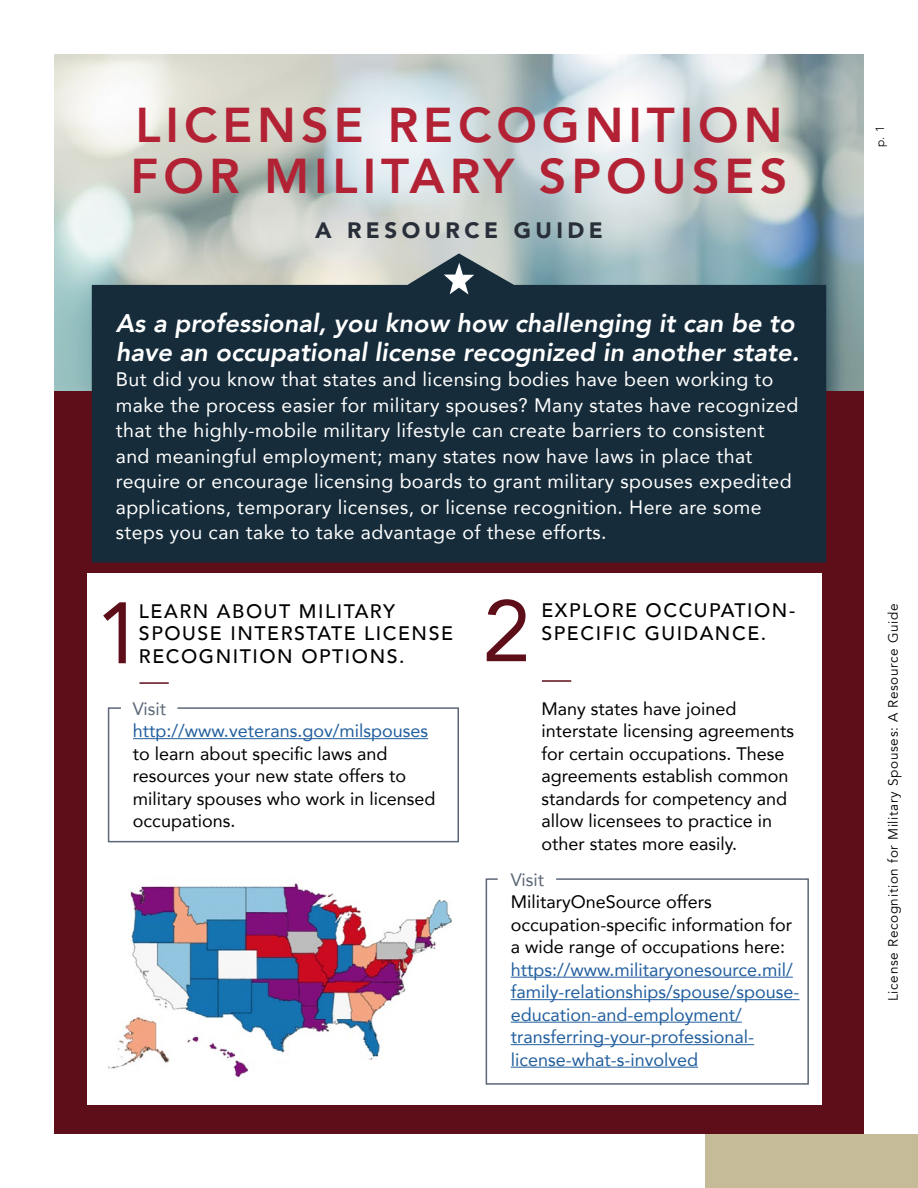
<style>
.page{position:relative;width:918px;height:1188px;background:#fff}
.page>*{position:absolute;margin:0;border:0;box-sizing:border-box;transform-origin:0 0}
.t1{font:86.1px "Avenir";color:#5e0e19}
.t2{font:800 48.75px/51.4px "Avenir";letter-spacing:.1em;color:#b22234}
.t3{font:italic 800 25.5px/28.5px "Avenir";color:#fff}
.t4{font:900 22.35px "Avenir";letter-spacing:.2em;color:#282f39}
.t5{font:19.5px/25.5px "Avenir";letter-spacing:.02em;color:#fff}
.t6{font:500 19.5px/22.5px "Avenir";letter-spacing:.08em;color:#000}
.t7{font:18px/22.5px "Avenir";color:#000}
.t8{font:18px/22.5px "Avenir";color:#215e9e}
.t9{font:13.5px "Avenir";letter-spacing:.05em;color:#000}
.t10{font:300 12px "Avenir";color:#000}
.s1{color:#5c6878}
.s2{color:#215e9e}
.s3{color:#000}
</style>
<div class="page">
<img style="left:54px;top:54px;width:810px;height:338px">
<div style="left:705px;top:1134px;width:213px;height:54px;background:#c5bb98"></div>
<div style="left:54px;top:392px;width:810px;height:742px;background:#5e0e19"></div>
<div style="left:87px;top:573px;width:734px;height:532px;background:#fff"></div>
<hr style="left:139px;top:682px;width:30px;height:2px;background:#5e0e19">
<hr style="left:542px;top:680px;width:29px;height:2px;background:#5e0e19">
<svg style="left:92px;top:253px;width:734px;height:310px;background:#243a46"></svg>
<svg style="left:444px;top:263px;width:30px;height:32px"></svg>
<svg style="left:107px;top:707px;width:352px;height:136px"></svg>
<img style="left:108px;top:883px;width:345px;height:195px">
<svg style="left:485px;top:878px;width:324px;height:207px"></svg>
<h1 class="t2" style="left:131px;top:99px;width:658px">LICENSE RECOGNITION<br>FOR MILITARY SPOUSES</h1>
<h1 class="t4" style="left:315px;top:211px;width:289px">A RESOURCE GUIDE</h1>
<p class="t3" style="left:116px;top:309px;width:685px">As a professional, you know how challenging it can be to have an occupational license recognized in another state.</p>
<p class="t5" style="left:116px;top:366px;width:684px">But did you know that states and licensing bodies have been working to make the process easier for military spouses? Many states have recognized that the highly-mobile military lifestyle can create barriers to consistent and meaningful employment; many states now have laws in place that require or encourage licensing boards to grant military spouses expedited applications, temporary licenses, or license recognition. Here are some steps you can take to take advantage of these efforts.</p>
<h2 class="t1" style="left:95px;top:564px;width:49px">1</h2>
<h2 class="t6" style="left:139px;top:599px;width:258px">LEARN ABOUT MILITARY</h2>
<h2 class="t6" style="left:139px;top:621px;width:316px">SPOUSE INTERSTATE LICENSE</h2>
<h2 class="t6" style="left:139px;top:644px;width:267px">RECOGNITION OPTIONS.</h2>
<p class="t7" style="left:133px;top:697px;width:304px"><span class="s1">Visit </span><span class="s2">http://www.veterans.gov/milspouses </span>to learn about specific laws and resources your new state offers to military spouses who work in licensed occupations.</p>
<h2 class="t1" style="left:482px;top:562px;width:49px">2</h2>
<h2 class="t6" style="left:541px;top:598px;width:255px">EXPLORE OCCUPATION-<br>SPECIFIC GUIDANCE.</h2>
<p class="t7" style="left:541px;top:697px;width:254px">Many states have joined interstate licensing agreements for certain occupations. These agreements establish common standards for competency and allow licensees to practice in other states more easily.</p>
<p class="t8" style="left:511px;top:868px;width:290px"><span class="s1">Visit<br></span><span class="s3">MilitaryOneSource offers occupation-specific information for a wide range of occupations here: </span>https://www.militaryonesource.mil/ family-relationships/spouse/spouse&shy;education-and-employment/ transferring-your-professional&shy;license-what-s-involved</p>
<p class="t10" style="left:873px;top:147px;width:23px;rotate:-90deg">p.1</p>
<p class="t9" style="left:885px;top:1001px;width:399px;rotate:-90deg">License Recognition for Military Spouses: A Resource Guide</p>
</div>
